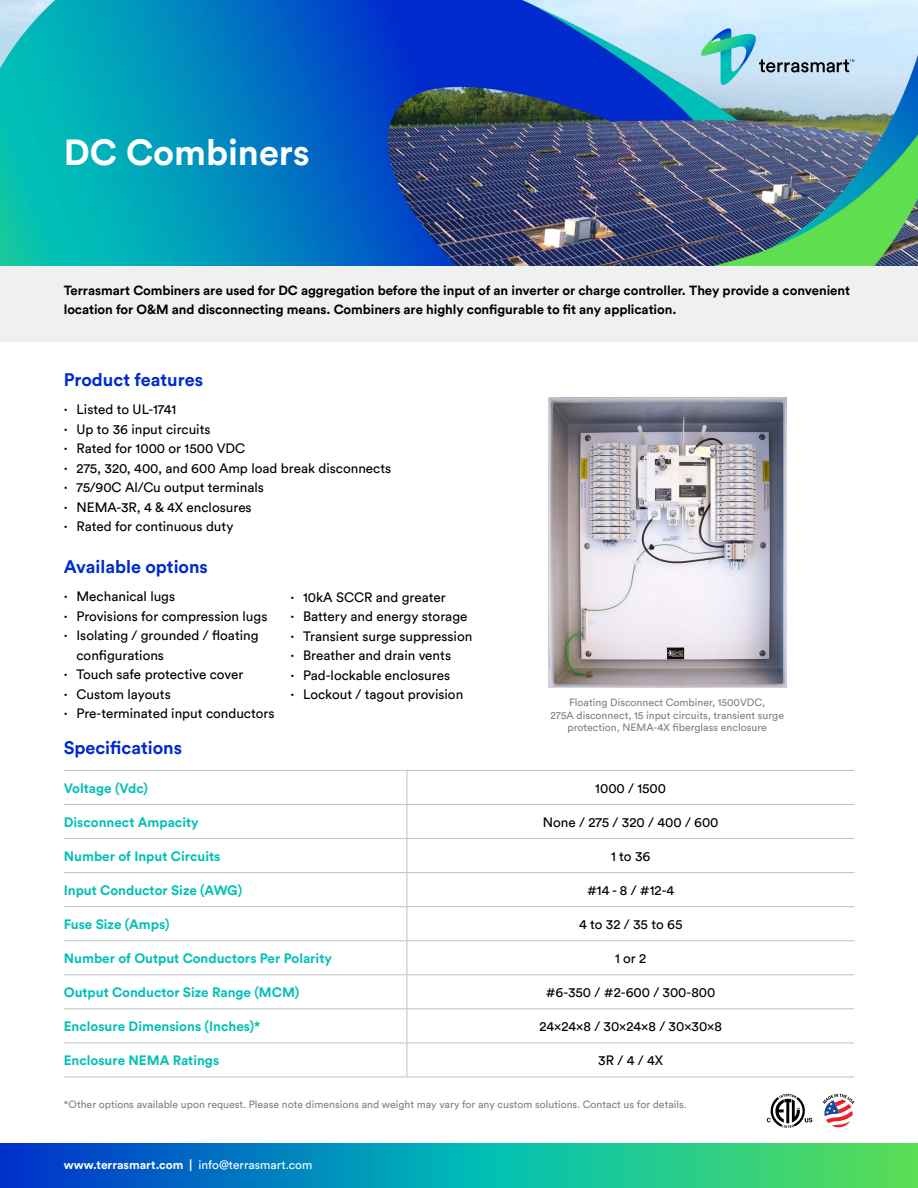
<style>
.page{position:relative;width:918px;height:1188px;background:#fff}
.page>*{position:absolute;margin:0;border:0;box-sizing:border-box;transform-origin:0 0}
.t1{font:700 36px "Circular Std";color:#fff}
.t2{font:700 18px "Circular Std";color:#002bcb}
.t3{font:13.5px/19.5px "Circular Std";color:#000}
.t4{font:700 13.5px "Circular Std";color:#00c0b6}
.t5{font:700 13.2px/19.5px "Circular Std";letter-spacing:-.005em;color:#000}
.t6{font:700 12px "Circular Std";color:#fff}
.t7{font:10.5px/12.6px "Circular Std";color:#7d8282;text-align:center}
.s1{font-weight:700}
.s2{font-weight:400}
</style>
<div class="page">
<svg style="left:0;top:1143px;width:918px;height:45px;background:#15a0a4"></svg>
<div style="left:0;top:265px;width:918px;height:77px;background:#eff1f1"></div>
<img style="left:0;top:0;width:918px;height:265px">
<img style="left:548px;top:397px;width:239px;height:291px">
<svg style="left:701px;top:28px;width:153px;height:65px;background:#aad3e2"></svg>
<hr style="left:407px;top:770px;width:447px;height:1px;background:#bec1c1">
<hr style="left:407px;top:804px;width:447px;height:1px;background:#bec1c1">
<hr style="left:407px;top:838px;width:447px;height:1px;background:#bec1c1">
<hr style="left:407px;top:872px;width:447px;height:1px;background:#bec1c1">
<hr style="left:407px;top:906px;width:447px;height:1px;background:#bec1c1">
<hr style="left:407px;top:940px;width:447px;height:1px;background:#bec1c1">
<hr style="left:407px;top:974px;width:447px;height:1px;background:#bec1c1">
<hr style="left:407px;top:1009px;width:447px;height:1px;background:#bec1c1">
<hr style="left:407px;top:1043px;width:447px;height:1px;background:#bec1c1">
<hr style="left:407px;top:1077px;width:447px;height:1px;background:#bec1c1">
<hr style="left:64px;top:770px;width:343px;height:1px;background:#bec1c1">
<hr style="left:407px;top:771px;width:1px;height:33px;background:#bec1c1">
<hr style="left:64px;top:804px;width:343px;height:1px;background:#bec1c1">
<hr style="left:407px;top:805px;width:1px;height:33px;background:#bec1c1">
<hr style="left:64px;top:838px;width:343px;height:1px;background:#bec1c1">
<hr style="left:407px;top:839px;width:1px;height:33px;background:#bec1c1">
<hr style="left:64px;top:872px;width:343px;height:1px;background:#bec1c1">
<hr style="left:407px;top:873px;width:1px;height:33px;background:#bec1c1">
<hr style="left:64px;top:906px;width:343px;height:1px;background:#bec1c1">
<hr style="left:407px;top:907px;width:1px;height:33px;background:#bec1c1">
<hr style="left:64px;top:940px;width:343px;height:1px;background:#bec1c1">
<hr style="left:407px;top:941px;width:1px;height:33px;background:#bec1c1">
<hr style="left:64px;top:974px;width:343px;height:1px;background:#bec1c1">
<hr style="left:407px;top:975px;width:1px;height:34px;background:#bec1c1">
<hr style="left:64px;top:1009px;width:343px;height:1px;background:#bec1c1">
<hr style="left:407px;top:1009px;width:1px;height:34px;background:#bec1c1">
<hr style="left:64px;top:1043px;width:343px;height:1px;background:#bec1c1">
<hr style="left:407px;top:1043px;width:1px;height:34px;background:#bec1c1">
<hr style="left:64px;top:1077px;width:343px;height:1px;background:#bec1c1">
<svg style="left:766px;top:1094px;width:47px;height:34px"></svg>
<svg style="left:823px;top:1094px;width:31px;height:33px"></svg>
<h1 class="t1" style="left:64px;top:129px;width:248px">DC Combiners</h1>
<p class="t5" style="left:64px;top:280px;width:788px">Terrasmart Combiners are used for DC aggregation before the input of an inverter or charge controller. They provide a convenient location for O&amp;M and disconnecting means. Combiners are highly configurable to fit any application.</p>
<h2 class="t2" style="left:64px;top:368px;width:141px">Product features</h2>
<p class="t3" style="left:64px;top:400px;width:329px"><span class="s1">·</span> Listed to UL-1741<br><span class="s1">·</span> Up to 36 input circuits<br><span class="s1">·</span> Rated for 1000 or 1500 VDC<br><span class="s1">·</span> 275, 320, 400, and 600 Amp load break disconnects <span class="s1">·</span> 75/90C Al/Cu output terminals<br><span class="s1">·</span> NEMA-3R, 4 &amp; 4X enclosures<br><span class="s1">·</span> Rated for continuous duty</p>
<h2 class="t2" style="left:64px;top:555px;width:146px">Available options</h2>
<p class="t3" style="left:64px;top:587px;width:113px"><span class="s1">·</span> Mechanical lugs</p>
<p class="t3" style="left:64px;top:606px;width:205px"><span class="s1">·</span> Provisions for compression lugs</p>
<p class="t3" style="left:64px;top:626px;width:196px"><span class="s1">·</span> Isolating / grounded / floating</p>
<p class="t3" style="left:77px;top:645px;width:89px">configurations</p>
<p class="t3" style="left:64px;top:665px;width:181px"><span class="s1">·</span> Touch safe protective cover</p>
<p class="t3" style="left:64px;top:684px;width:109px"><span class="s1">·</span> Custom layouts</p>
<p class="t3" style="left:64px;top:704px;width:212px"><span class="s1">·</span> Pre-terminated input conductors</p>
<h2 class="t2" style="left:64px;top:736px;width:120px">Specifications</h2>
<p class="t3" style="left:290px;top:587px;width:184px"><span class="s1">·</span> 10kA SCCR and greater<br><span class="s1">·</span> Battery and energy storage <span class="s1">·</span> Transient surge suppression <span class="s1">·</span> Breather and drain vents<br><span class="s1">·</span> Pad-lockable enclosures<br><span class="s1">·</span> Lockout / tagout provision</p>
<p class="t7" style="left:550px;top:696px;width:235px">Floating Disconnect Combiner, 1500VDC,<br>275A disconnect, 15 input circuits, transient surge protection, NEMA-4X fiberglass enclosure</p>
<p class="t4" style="left:64px;top:779px;width:86px">Voltage (Vdc)</p>
<p class="t3" style="left:595px;top:778px;width:72px">1000 / 1500</p>
<p class="t4" style="left:64px;top:813px;width:137px">Disconnect Ampacity</p>
<p class="t3" style="left:543px;top:812px;width:177px">None / 275 / 320 / 400 / 600</p>
<p class="t4" style="left:64px;top:847px;width:158px">Number of Input Circuits</p>
<p class="t3" style="left:611px;top:846px;width:41px">1 to 36</p>
<p class="t4" style="left:64px;top:881px;width:180px">Input Conductor Size (AWG)</p>
<p class="t3" style="left:587px;top:880px;width:89px">#14 - 8 / #12-4</p>
<p class="t4" style="left:64px;top:915px;width:107px">Fuse Size (Amps)</p>
<p class="t3" style="left:579px;top:914px;width:105px">4 to 32 / 35 to 65</p>
<p class="t4" style="left:64px;top:949px;width:270px">Number of Output Conductors Per Polarity</p>
<p class="t3" style="left:615px;top:948px;width:33px">1 or 2</p>
<p class="t4" style="left:64px;top:983px;width:237px">Output Conductor Size Range (MCM)</p>
<p class="t3" style="left:546px;top:982px;width:171px">#6-350 / #2-600 / 300-800</p>
<p class="t4" style="left:64px;top:1017px;width:198px">Enclosure Dimensions (Inches)*</p>
<p class="t3" style="left:539px;top:1016px;width:184px">24x24x8 / 30x24x8 / 30x30x8</p>
<p class="t4" style="left:64px;top:1052px;width:157px">Enclosure NEMA Ratings</p>
<p class="t3" style="left:598px;top:1050px;width:66px">3R / 4 / 4X</p>
<p class="t7" style="left:64px;top:1098px;width:625px">*Other options available upon request. Please note dimensions and weight may vary for any custom solutions. Contact us for details.</p>
<p class="t6" style="left:64px;top:1157px;width:250px">www.terrasmart.com | <span class="s2">info@terrasmart.com</span></p>
</div>
